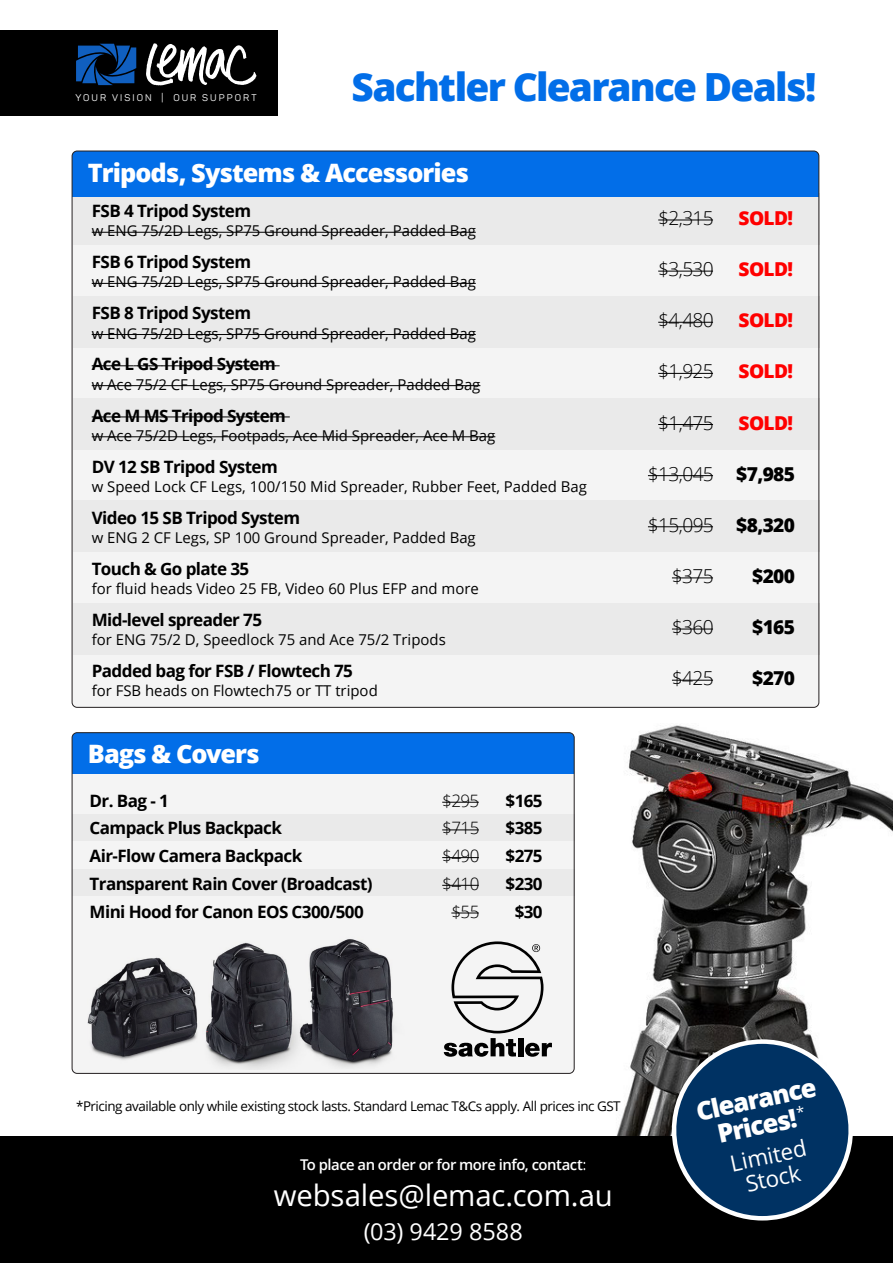
<style>
.page{position:relative;width:893px;height:1263px;background:#fff}
.page>*{position:absolute;margin:0;border:0;box-sizing:border-box;transform-origin:0 0}
.t1{font:800 38.85px "Open Sans";letter-spacing:-.045em;color:#026ee8}
.t2{font:29.4px "Open Sans";letter-spacing:-.005em;color:#fff}
.t3{font:800 25.5px/26.2px "Open Sans";color:#fff;text-align:center}
.t4{font:800 25.35px "Open Sans";letter-spacing:-.04em;color:#fff}
.t5{font:23.4px "Open Sans";letter-spacing:-.005em;color:#fff}
.t6{font:22.35px/23px "Open Sans";color:#fff;text-align:center}
.t7{font:300 19.2px "Open Sans";letter-spacing:-.035em;color:#000}
.t8{font:800 19.2px "Open Sans";letter-spacing:-.035em;color:#f00}
.t9{font:800 19.2px "Open Sans";letter-spacing:-.035em;color:#000}
.t10{font:700 17.1px/27.8px "Open Sans";letter-spacing:-.035em;color:#000}
.t11{font:300 17.1px/27.8px "Open Sans";letter-spacing:-.035em;color:#000;text-align:center}
.t12{font:14.85px "Open Sans";color:#000}
.t13{font:600 14.85px "Open Sans";letter-spacing:-.03em;color:#fff}
.t14{font:13.35px "Open Sans";letter-spacing:-.035em;color:#000}
.t15{font:9.6px "Panton";letter-spacing:.21em;color:#fff}
</style>
<div class="page">
<div style="left:72px;top:151px;width:747px;height:556px;background:#f4f4f4;border-radius:5px"></div>
<div style="left:73px;top:194px;width:747px;height:51px;background:#eaeaea"></div>
<div style="left:73px;top:296px;width:747px;height:52px;background:#eaeaea"></div>
<div style="left:73px;top:398px;width:747px;height:52px;background:#eaeaea"></div>
<div style="left:73px;top:500px;width:747px;height:52px;background:#eaeaea"></div>
<div style="left:73px;top:603px;width:747px;height:51px;background:#eaeaea"></div>
<div style="left:72px;top:733px;width:502px;height:340px;background:#f4f4f4;border-radius:5px"></div>
<div style="left:72px;top:815px;width:502px;height:26px;background:#eaeaea"></div>
<div style="left:72px;top:869px;width:502px;height:27px;background:#eaeaea"></div>
<div style="left:72px;top:733px;width:502px;height:41px;background:#026ee8"></div>
<div style="left:72px;top:151px;width:747px;height:45px;background:#026ee8"></div>
<div style="left:0;top:30px;width:278px;height:85px;background:#000"></div>
<svg style="left:76px;top:44px;width:60px;height:41px"></svg>
<svg style="left:146px;top:43px;width:110px;height:42px"></svg>
<hr style="left:442px;top:802px;width:37px;height:1px;background:#000">
<hr style="left:442px;top:829px;width:37px;height:1px;background:#000">
<hr style="left:442px;top:857px;width:37px;height:1px;background:#000">
<hr style="left:442px;top:885px;width:37px;height:1px;background:#000">
<svg style="left:451px;top:912px;width:28px;height:1px"></svg>
<div style="left:0;top:1136px;width:893px;height:127px;background:#000"></div>
<img style="left:318px;top:939px;width:76px;height:128px">
<svg style="left:444px;top:941px;width:108px;height:116px"></svg>
<img style="left:205px;top:942px;width:113px;height:127px">
<img style="left:88px;top:957px;width:110px;height:103px">
<img style="left:616px;top:725px;width:277px;height:411px">
<svg style="left:663px;top:1039px;width:198px;height:181px"></svg>
<hr style="left:92px;top:232px;width:384px;height:1px;background:#000">
<hr style="left:92px;top:283px;width:384px;height:1px;background:#000">
<hr style="left:92px;top:334px;width:384px;height:1px;background:#000">
<svg style="left:92px;top:365px;width:188px;height:1px"></svg>
<hr style="left:92px;top:385px;width:388px;height:1px;background:#000">
<hr style="left:92px;top:416px;width:198px;height:1px;background:#000">
<hr style="left:92px;top:436px;width:403px;height:1px;background:#000">
<hr style="left:658px;top:219px;width:55px;height:1px;background:#000">
<hr style="left:658px;top:271px;width:55px;height:1px;background:#000">
<hr style="left:658px;top:322px;width:55px;height:1px;background:#000">
<hr style="left:658px;top:373px;width:55px;height:1px;background:#000">
<hr style="left:658px;top:424px;width:55px;height:1px;background:#000">
<hr style="left:648px;top:475px;width:65px;height:1px;background:#000">
<hr style="left:648px;top:526px;width:65px;height:1px;background:#000">
<hr style="left:672px;top:577px;width:41px;height:1px;background:#000">
<hr style="left:672px;top:628px;width:41px;height:1px;background:#000">
<hr style="left:672px;top:680px;width:41px;height:1px;background:#000">
<p class="t15" style="left:75px;top:92px;width:183px">YOUR VISION | OUR SUPPORT</p>
<h1 class="t1" style="left:351px;top:58px;width:467px">Sachtler Clearance Deals!</h1>
<h3 class="t4" style="left:88px;top:153px;width:383px">Tripods, Systems &amp; Accessories</h3>
<p class="t10" style="left:92px;top:197px;width:161px">FSB 4 Tripod System</p>
<p class="t12" style="left:92px;top:221px;width:386px">w ENG 75/2D Legs, SP75 Ground Spreader, Padded Bag</p>
<p class="t10" style="left:92px;top:248px;width:161px">FSB 6 Tripod System</p>
<p class="t12" style="left:92px;top:272px;width:386px">w ENG 75/2D Legs, SP75 Ground Spreader, Padded Bag</p>
<p class="t10" style="left:92px;top:299px;width:161px">FSB 8 Tripod System</p>
<p class="t12" style="left:92px;top:323px;width:386px">w ENG 75/2D Legs, SP75 Ground Spreader, Padded Bag</p>
<p class="t10" style="left:92px;top:350px;width:186px">Ace L GS Tripod System</p>
<p class="t12" style="left:92px;top:374px;width:390px">w Ace 75/2 CF Legs, SP75 Ground Spreader, Padded Bag</p>
<p class="t10" style="left:92px;top:401px;width:196px">Ace M MS Tripod System</p>
<p class="t12" style="left:92px;top:425px;width:405px">w Ace 75/2D Legs, Footpads, Ace Mid Spreader, Ace M Bag</p>
<p class="t10" style="left:92px;top:452px;width:188px">DV 12 SB Tripod System</p>
<p class="t12" style="left:92px;top:476px;width:497px">w Speed Lock CF Legs, 100/150 Mid Spreader, Rubber Feet, Padded Bag</p>
<p class="t10" style="left:92px;top:503px;width:210px">Video 15 SB Tripod System</p>
<p class="t12" style="left:92px;top:527px;width:386px">w ENG 2 CF Legs, SP 100 Ground Spreader, Padded Bag</p>
<p class="t10" style="left:92px;top:554px;width:159px">Touch &amp; Go plate 35</p>
<p class="t12" style="left:92px;top:579px;width:389px">for fluid heads Video 25 FB, Video 60 Plus EFP and more</p>
<p class="t10" style="left:92px;top:606px;width:172px">Mid-level spreader 75</p>
<p class="t12" style="left:92px;top:630px;width:356px">for ENG 75/2 D, Speedlock 75 and Ace 75/2 Tripods</p>
<p class="t10" style="left:92px;top:657px;width:263px">Padded bag for FSB / Flowtech 75</p>
<p class="t12" style="left:92px;top:681px;width:288px">for FSB heads on Flowtech75 or TT tripod</p>
<h3 class="t4" style="left:88px;top:735px;width:173px">Bags &amp; Covers</h3>
<p class="t10" style="left:90px;top:786px;width:285px">Dr. Bag - 1<br>Campack Plus Backpack<br>Air-Flow Camera Backpack<br>Transparent Rain Cover (Broadcast)<br>Mini Hood for Canon EOS C300/500</p>
<p class="t10" style="left:505px;top:786px;width:39px;text-align:center">$165 $385 $275 $230 $30</p>
<p class="t11" style="left:442px;top:786px;width:39px">$295 $715 $490 $410 $55</p>
<p class="t7" style="left:658px;top:205px;width:57px">$2,315</p>
<p class="t7" style="left:658px;top:256px;width:57px">$3,530</p>
<p class="t7" style="left:658px;top:307px;width:57px">$4,480</p>
<p class="t7" style="left:658px;top:358px;width:57px">$1,925</p>
<p class="t7" style="left:658px;top:409px;width:57px">$1,475</p>
<p class="t7" style="left:648px;top:461px;width:67px">$13,045</p>
<p class="t7" style="left:648px;top:512px;width:67px">$15,095</p>
<p class="t7" style="left:672px;top:563px;width:43px">$375</p>
<p class="t7" style="left:672px;top:614px;width:43px">$360</p>
<p class="t7" style="left:672px;top:665px;width:43px">$425</p>
<p class="t8" style="left:739px;top:204px;width:56px">SOLD!</p>
<p class="t8" style="left:739px;top:255px;width:56px">SOLD!</p>
<p class="t8" style="left:739px;top:306px;width:56px">SOLD!</p>
<p class="t8" style="left:739px;top:357px;width:56px">SOLD!</p>
<p class="t8" style="left:739px;top:408px;width:56px">SOLD!</p>
<p class="t9" style="left:736px;top:459px;width:60px">$7,985</p>
<p class="t9" style="left:736px;top:510px;width:60px">$8,320</p>
<p class="t9" style="left:752px;top:561px;width:44px">$200</p>
<p class="t9" style="left:752px;top:613px;width:44px">$165</p>
<p class="t9" style="left:752px;top:664px;width:44px">$270</p>
<p class="t14" style="left:76px;top:1097px;width:546px">*Pricing available only while existing stock lasts. Standard Lemac T&amp;Cs apply. All prices inc GST</p>
<p class="t13" style="left:300px;top:1154px;width:288px">To place an order or for more info, contact:</p>
<h2 class="t2" style="left:274px;top:1175px;width:341px">websales@lemac.com.au</h2>
<h3 class="t5" style="left:364px;top:1216px;width:161px">(03) 9429 8588</h3>
<h3 class="t3" style="left:694px;top:1097px;width:124px;rotate:-12deg">Clearance<br>Prices!<sup>*</sup></h3>
<h3 class="t6" style="left:728px;top:1152px;width:79px;rotate:-12deg">Limited<br>Stock</h3>
</div>
